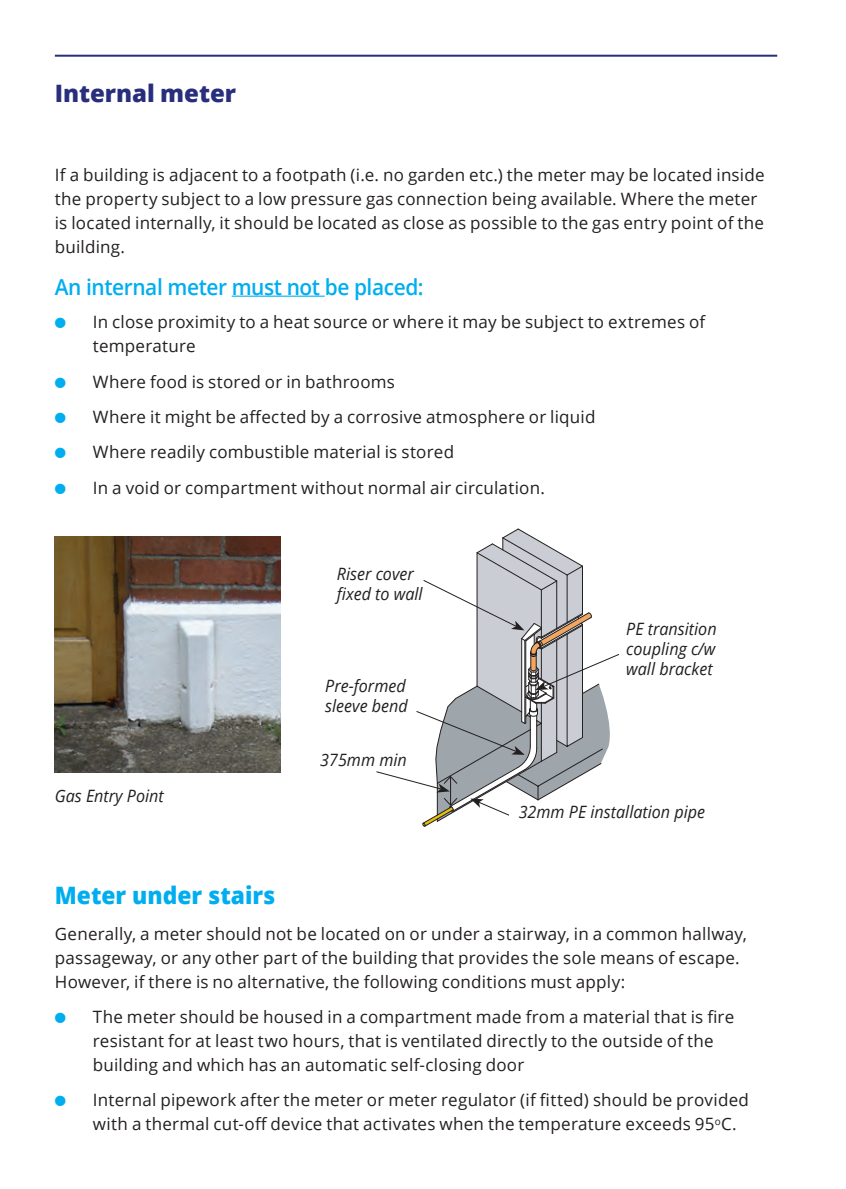
<style>
.page{position:relative;width:846px;height:1189px;background:#fff}
.page>*{position:absolute;margin:0;border:0;box-sizing:border-box;transform-origin:0 0}
.t1{font:800 24px "Open Sans";color:#00aeef;scale:.95 1}
.t2{font:800 24px "Open Sans";color:#292e7c}
.t3{font:600 22px "Open Sans";letter-spacing:-.02em;color:#00aeef;scale:.95 1}
.t4{font:17px/24px "Open Sans";letter-spacing:.015em;color:#231f20}
.t5{font:italic 17px/20px "Open Sans";color:#231f20;scale:.95 1}
.t6{font:14px "Monotype Sorts";color:#00aeef}
</style>
<div class="page">
<hr style="left:55px;top:55px;width:722px;height:2px;background:#292e7c">
<hr style="left:232px;top:296px;width:93px;height:1px;background:#00aeef">
<img style="left:55px;top:536px;width:225px;height:236px">
<svg style="left:376px;top:529px;width:243px;height:297px"></svg>
<h2 class="t2" style="left:55px;top:75px;width:183px">Internal meter</h2>
<p class="t4" style="left:55px;top:163px;width:711px">If a building is adjacent to a footpath (i.e. no garden etc.) the meter may be located inside the property subject to a low pressure gas connection being available. Where the meter is located internally, it should be located as close as possible to the gas entry point of the building.</p>
<h2 class="t3" style="left:55px;top:271px;width:389px">An internal meter must not be placed:</h2>
<p class="t6" style="left:55px;top:317px;width:13px">l</p>
<p class="t4" style="left:93px;top:310px;width:614px">In close proximity to a heat source or where it may be subject to extremes of temperature</p>
<p class="t6" style="left:55px;top:376px;width:13px">l</p>
<p class="t4" style="left:93px;top:369px;width:303px">Where food is stored or in bathrooms</p>
<p class="t6" style="left:55px;top:412px;width:13px">l</p>
<p class="t4" style="left:93px;top:404px;width:504px">Where it might be affected by a corrosive atmosphere or liquid</p>
<p class="t6" style="left:55px;top:447px;width:13px">l</p>
<p class="t4" style="left:93px;top:440px;width:363px">Where readily combustible material is stored</p>
<p class="t6" style="left:55px;top:482px;width:13px">l</p>
<p class="t4" style="left:93px;top:475px;width:453px">In a void or compartment without normal air circulation.</p>
<p class="t5" style="left:55px;top:785px;width:116px">Gas Entry Point</p>
<p class="t5" style="left:337px;top:563px;width:92px">Riser cover fixed to wall</p>
<p class="t5" style="left:325px;top:675px;width:88px">Pre-formed sleeve bend</p>
<p class="t5" style="left:320px;top:749px;width:93px">375mm min</p>
<p class="t5" style="left:626px;top:618px;width:97px;text-align:justify">PE transition coupling c/w wall bracket</p>
<p class="t5" style="left:518px;top:801px;width:198px">32mm PE installation pipe</p>
<h2 class="t1" style="left:55px;top:877px;width:233px">Meter under stairs</h2>
<p class="t4" style="left:55px;top:921px;width:693px">Generally, a meter should not be located on or under a stairway, in a common hallway, passageway, or any other part of the building that provides the sole means of escape.<br>However, if there is no alternative, the following conditions must apply:</p>
<p class="t6" style="left:55px;top:1012px;width:13px">l</p>
<p class="t4" style="left:93px;top:1004px;width:642px">The meter should be housed in a compartment made from a material that is fire resistant for at least two hours, that is ventilated directly to the outside of the building and which has an automatic self-closing door</p>
<p class="t6" style="left:55px;top:1095px;width:13px">l</p>
<p class="t4" style="left:93px;top:1088px;width:657px">Internal pipework after the meter or meter regulator (if fitted) should be provided with a thermal cut-off device that activates when the temperature exceeds 95<sup>o</sup>C.</p>
</div>
